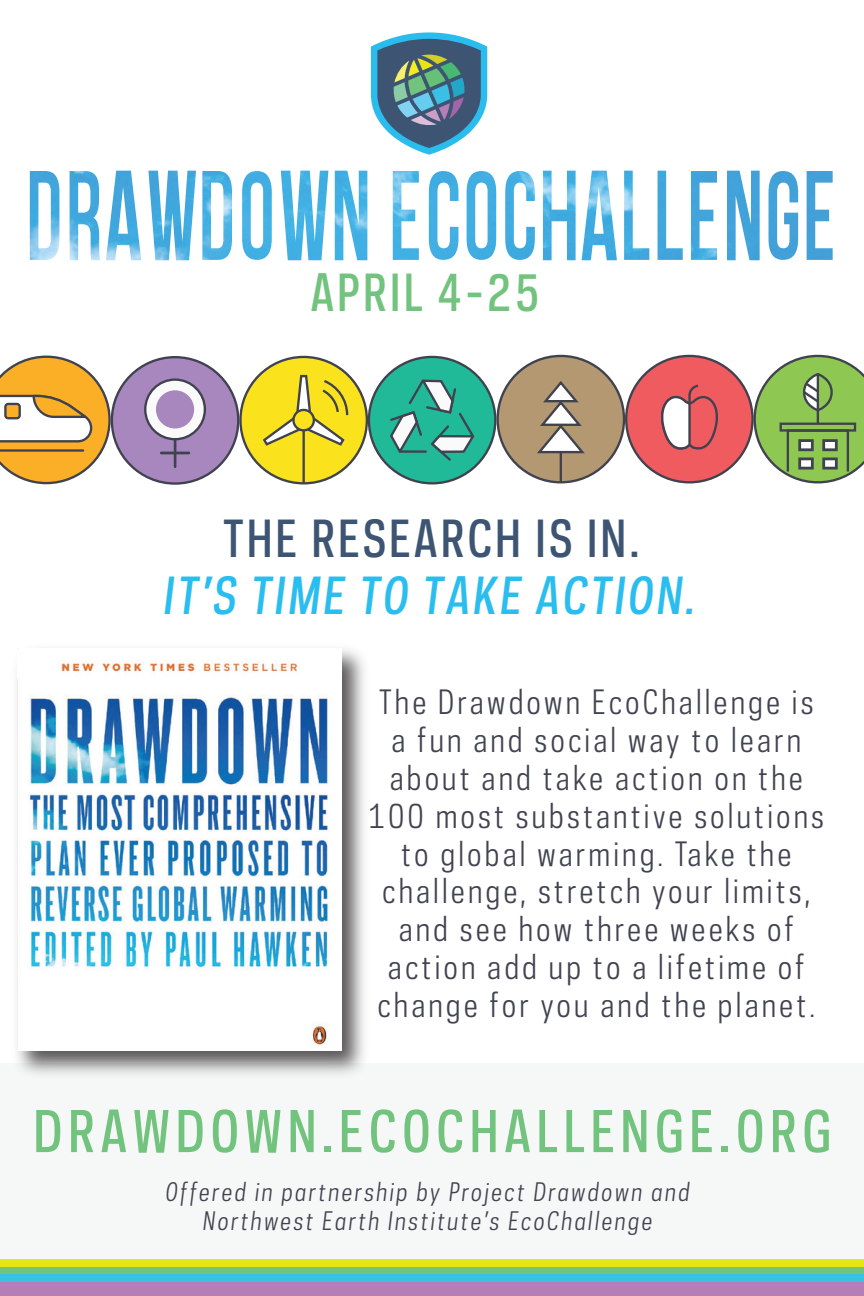
<style>
.page{position:relative;width:864px;height:1296px;background:#fff}
.page>*{position:absolute;margin:0;border:0;box-sizing:border-box;transform-origin:0 0}
.t1{font:500 54px "Galaxie Polaris Condensed";letter-spacing:.1em;color:#72c37e}
.t2{font:italic 500 48px "Galaxie Polaris Condensed";letter-spacing:.06em;color:#2abdef}
.t3{font:500 48px "Galaxie Polaris Condensed";letter-spacing:.06em;color:#3d5573}
.t4{font:500 48px "Galaxie Polaris Condensed";letter-spacing:.06em;color:#72c37e}
.t5{font:31.5px/37.8px "Galaxie Polaris Condensed";letter-spacing:.1em;color:#414450;text-align:center}
.t6{font:italic 24px/28.8px "Galaxie Polaris Condensed";letter-spacing:.1em;color:#414450;text-align:center}
</style>
<div class="page">
<div style="left:0;top:1064px;width:864px;height:232px;background:#f6f8f8"></div>
<div style="left:0;top:1260px;width:864px;height:8px;background:#e9e413"></div>
<div style="left:0;top:1267px;width:864px;height:9px;background:#72c37e"></div>
<div style="left:0;top:1275px;width:864px;height:8px;background:#3ac0e5"></div>
<div style="left:0;top:1282px;width:864px;height:14px;background:#b57eb6"></div>
<svg style="left:371px;top:32px;width:116px;height:123px"></svg>
<img style="left:70px;top:171px;width:763px;height:89px">
<div style="left:498px;top:356px;width:126px;height:126px;background:#b39871;border-radius:50%"></div>
<hr style="left:560px;top:382px;width:2px;height:100px;background:#40434f">
<svg style="left:537px;top:381px;width:48px;height:74px"></svg>
<div style="left:626px;top:356px;width:127px;height:126px;background:#f05b60;border-radius:50%"></div>
<svg style="left:661px;top:384px;width:57px;height:66px"></svg>
<div style="left:240px;top:357px;width:127px;height:126px;background:#fae31d;border-radius:50%"></div>
<hr style="left:302px;top:420px;width:3px;height:63px;background:#40434f">
<svg style="left:261px;top:374px;width:89px;height:73px"></svg>
<div style="left:112px;top:357px;width:126px;height:127px;background:#a787be;border-radius:50%"></div>
<div style="left:145px;top:380px;width:60px;height:59px;background:#f9faf9;border-radius:50%"></div>
<div style="left:144px;top:378px;width:62px;height:62px;border:2px solid #40434f;border-radius:50%"></div>
<div style="left:156px;top:390px;width:38px;height:39px;background:#a787be;border-radius:50%"></div>
<hr style="left:174px;top:439px;width:2px;height:28px;background:#40434f">
<hr style="left:161px;top:452px;width:28px;height:2px;background:#40434f">
<div style="left:369px;top:357px;width:126px;height:126px;background:#21ba98;border-radius:50%"></div>
<svg style="left:390px;top:379px;width:85px;height:82px"></svg>
<svg style="left:0;top:356px;width:111px;height:128px"></svg>
<div style="left:5px;top:404px;width:15px;height:14px;background:#fbaf26;border-radius:3px"></div>
<div style="left:4px;top:403px;width:17px;height:16px;border:2px solid #40434f;border-radius:3px"></div>
<svg style="left:753px;top:355px;width:111px;height:128px"></svg>
<div style="left:787px;top:429px;width:62px;height:44px;border:2px solid #40434f"></div>
<div style="left:780px;top:423px;width:76px;height:9px;border:2px solid #40434f"></div>
<img style="left:14px;top:649px;width:353px;height:425px">
<img style="left:17px;top:648px;width:324px;height:403px">
<h2 class="t4" style="left:310px;top:260px;width:231px">APRIL 4-25</h2>
<h2 class="t3" style="left:223px;top:506px;width:418px">THE RESEARCH IS IN.</h2>
<h2 class="t2" style="left:164px;top:563px;width:533px">IT’S TIME TO TAKE ACTION.</h2>
<p class="t5" style="left:369px;top:683px;width:457px">The Drawdown EcoChallenge is a fun and social way to learn about and take action on the<br>100 most substantive solutions to global warming. Take the challenge, stretch your limits, and see how three weeks of action add up to a lifetime of change for you and the planet.</p>
<h1 class="t1" style="left:33px;top:1095px;width:800px">DRAWDOWN.ECOCHALLENGE.ORG</h1>
<p class="t6" style="left:166px;top:1177px;width:525px">Offered in partnership by Project Drawdown and<br>Northwest Earth Institute’s EcoChallenge</p>
</div>
